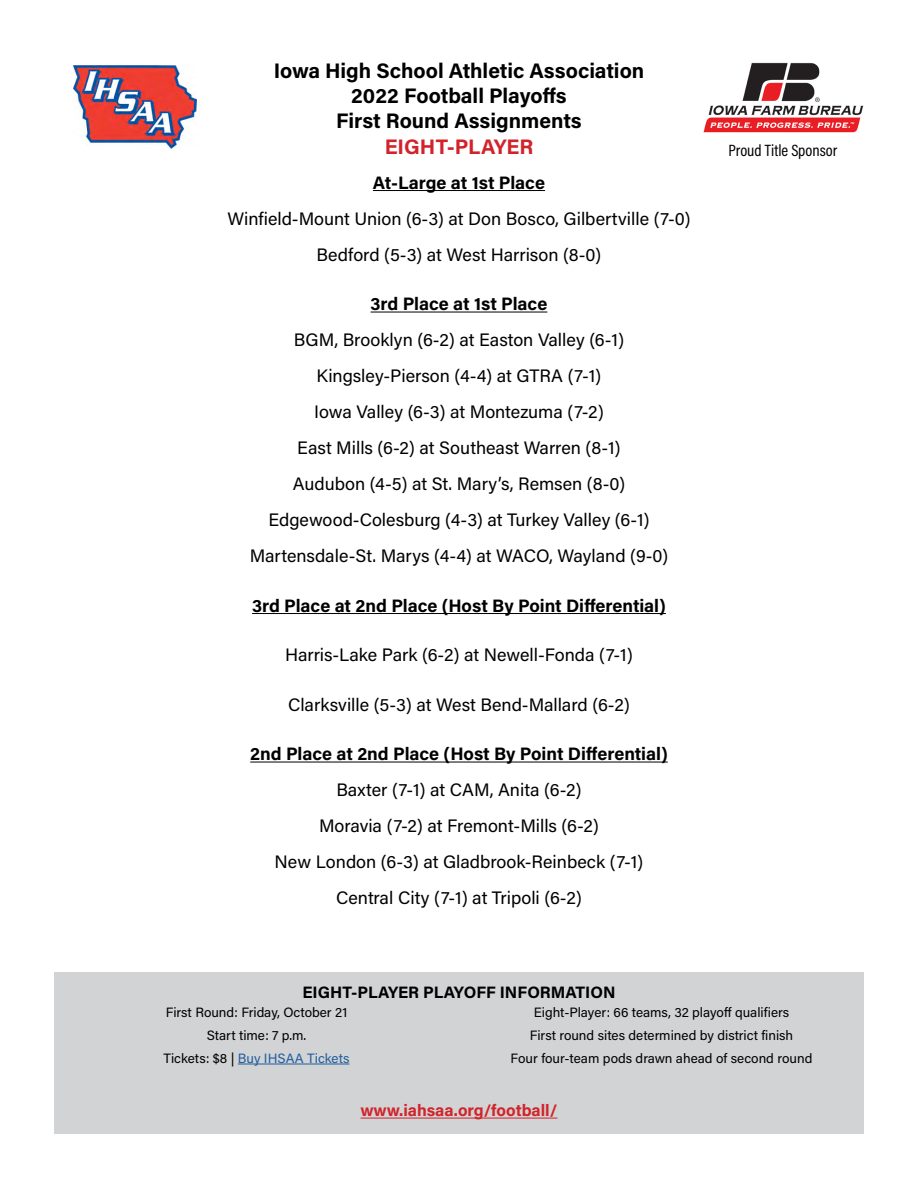
<style>
.page{position:relative;width:918px;height:1188px;background:#fff}
.page>*{position:absolute;margin:0;border:0;box-sizing:border-box;transform-origin:0 0}
.t1{font:700 21px/25.2px "Acumin Pro";color:#000;text-align:center}
.t2{font:700 21px "Acumin Pro";letter-spacing:-.005em;color:#d2232a}
.t3{font:18px/36px "Acumin Pro";color:#000;text-align:center}
.t4{font:700 18px "Acumin Pro";letter-spacing:-.005em;color:#000}
.t5{font:700 16.5px "Acumin Pro";color:#000}
.t6{font:700 16.5px "Acumin Pro";letter-spacing:-.005em;color:#d2232a}
.t7{font:16.5px "Acumin Pro Cond";color:#000}
.t8{font:13.5px/23px "Acumin Pro";color:#000;text-align:center}
.s1{color:#215e9e}
</style>
<div class="page">
<img style="left:74px;top:66px;width:122px;height:83px">
<img style="left:703px;top:62px;width:161px;height:71px">
<div style="left:54px;top:972px;width:810px;height:162px;background:#d1d3d4"></div>
<hr style="left:361px;top:1118px;width:196px;height:1px;background:#d2232a">
<hr style="left:238px;top:1064px;width:111px;height:1px;background:#215e9e">
<hr style="left:373px;top:190px;width:172px;height:1px;background:#000">
<hr style="left:371px;top:312px;width:176px;height:1px;background:#000">
<hr style="left:252px;top:613px;width:414px;height:1px;background:#000">
<hr style="left:250px;top:762px;width:418px;height:1px;background:#000">
<p class="t1" style="left:274px;top:57px;width:372px">Iowa High School Athletic Association<br>2022 Football Playoffs<br>First Round Assignments</p>
<p class="t2" style="left:385px;top:131px;width:150px">EIGHT-PLAYER</p>
<p class="t7" style="left:729px;top:140px;width:110px">Proud Title Sponsor</p>
<p class="t4" style="left:373px;top:170px;width:174px">At-Large at 1st Place</p>
<p class="t3" style="left:227px;top:200px;width:465px">Winfield-Mount Union (6-3) at Don Bosco, Gilbertville (7-0)<br>Bedford (5-3) at West Harrison (8-0)</p>
<p class="t4" style="left:371px;top:291px;width:178px">3rd Place at 1st Place</p>
<p class="t3" style="left:250px;top:321px;width:420px">BGM, Brooklyn (6-2) at Easton Valley (6-1)<br>Kingsley-Pierson (4-4) at GTRA (7-1)<br>Iowa Valley (6-3) at Montezuma (7-2)<br>East Mills (6-2) at Southeast Warren (8-1)<br>Audubon (4-5) at St. Mary’s, Remsen (8-0)<br>Edgewood-Colesburg (4-3) at Turkey Valley (6-1)<br>Martensdale-St. Marys (4-4) at WACO, Wayland (9-0)</p>
<p class="t4" style="left:252px;top:593px;width:415px">3rd Place at 2nd Place (Host By Point Differential)</p>
<p class="t3" style="left:285px;top:636px;width:349px">Harris-Lake Park (6-2) at Newell-Fonda (7-1)</p>
<p class="t3" style="left:288px;top:686px;width:343px">Clarksville (5-3) at West Bend-Mallard (6-2)</p>
<p class="t4" style="left:250px;top:741px;width:419px">2nd Place at 2nd Place (Host By Point Differential)</p>
<p class="t3" style="left:275px;top:771px;width:370px">Baxter (7-1) at CAM, Anita (6-2)<br>Moravia (7-2) at Fremont-Mills (6-2)<br>New London (6-3) at Gladbrook-Reinbeck (7-1)<br>Central City (7-1) at Tripoli (6-2)</p>
<p class="t5" style="left:302px;top:980px;width:315px">EIGHT-PLAYER PLAYOFF INFORMATION</p>
<p class="t8" style="left:164px;top:1000px;width:187px">First Round: Friday, October 21<br>Start time: 7 p.m.<br>Tickets: $8 | <span class="s1">Buy IHSAA Tickets</span></p>
<p class="t8" style="left:511px;top:1000px;width:303px">Eight-Player: 66 teams, 32 playoff qualifiers<br>First round sites determined by district finish<br>Four four-team pods drawn ahead of second round</p>
<p class="t6" style="left:361px;top:1099px;width:198px">www.iahsaa.org/football/</p>
</div>
